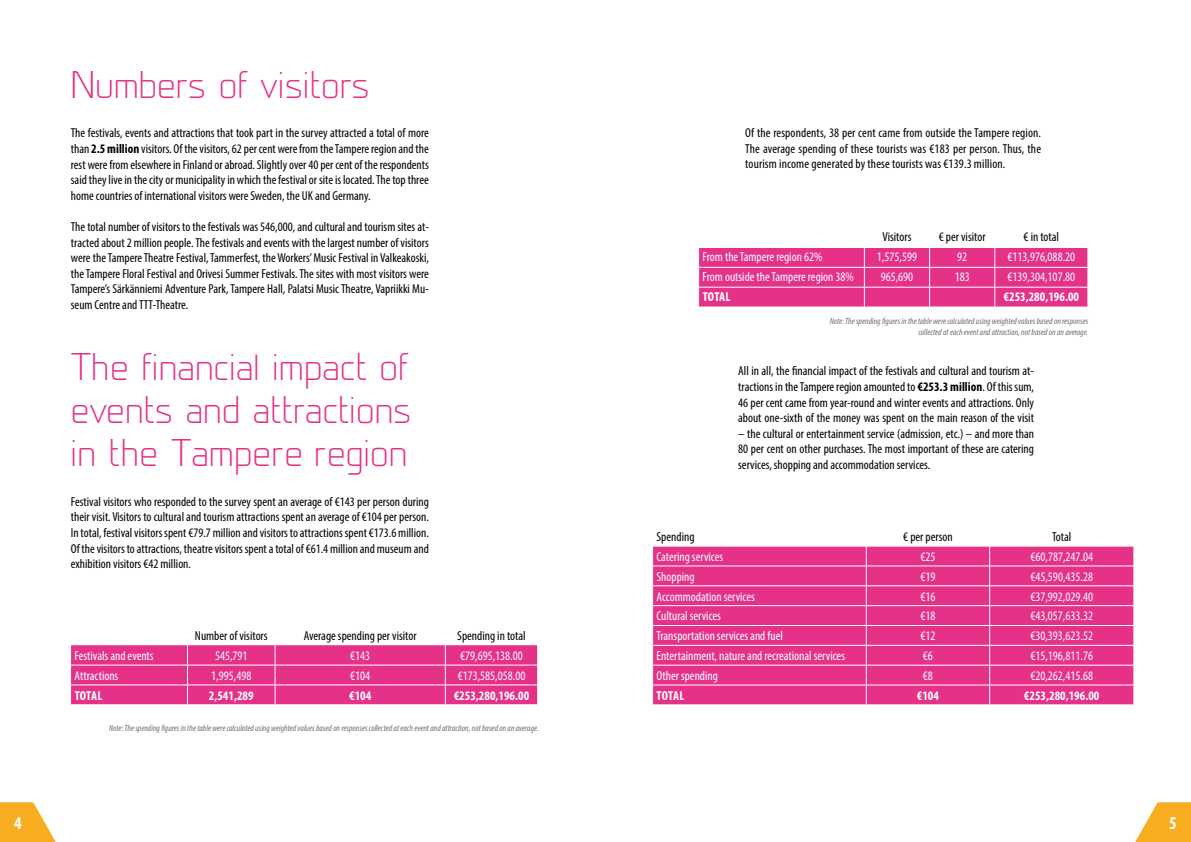
<style>
.page{position:relative;width:1191px;height:842px;background:#fff}
.page>*{position:absolute;margin:0;border:0;box-sizing:border-box;transform-origin:0 0}
.t1{font:300 36px/43.2px "Prime";color:#e53188;text-align:justify}
.t2{font:700 condensed 18px "Myriad Pro";color:#fff}
.t3{font:condensed 13px/15.6px "Myriad Pro";color:#000;text-align:justify}
.t4{font:condensed 13px "Myriad Pro";color:#fff}
.t5{font:700 condensed 13px "Myriad Pro";color:#fff}
.t6{font:italic condensed 9px/10.8px "Myriad Pro";color:#707172;text-align:right}
.s1{font-weight:700}
</style>
<div class="page">
<div style="left:70px;top:645px;width:468px;height:59px;background:#e53188"></div>
<hr style="left:71px;top:665px;width:116px;height:1px;background:#fff">
<hr style="left:187px;top:665px;width:88px;height:1px;background:#fff">
<hr style="left:275px;top:665px;width:170px;height:1px;background:#fff">
<hr style="left:445px;top:665px;width:92px;height:1px;background:#fff">
<hr style="left:71px;top:684px;width:116px;height:1px;background:#fff">
<hr style="left:187px;top:684px;width:88px;height:1px;background:#fff">
<hr style="left:275px;top:684px;width:170px;height:1px;background:#fff">
<hr style="left:445px;top:684px;width:92px;height:1px;background:#fff">
<div style="left:653px;top:547px;width:480px;height:157px;background:#e53188"></div>
<hr style="left:652px;top:566px;width:214px;height:1px;background:#fff">
<hr style="left:866px;top:566px;width:123px;height:1px;background:#fff">
<hr style="left:989px;top:566px;width:145px;height:1px;background:#fff">
<hr style="left:652px;top:585px;width:214px;height:1px;background:#fff">
<hr style="left:866px;top:585px;width:123px;height:1px;background:#fff">
<hr style="left:989px;top:585px;width:145px;height:1px;background:#fff">
<hr style="left:652px;top:605px;width:214px;height:1px;background:#fff">
<hr style="left:866px;top:605px;width:123px;height:1px;background:#fff">
<hr style="left:989px;top:605px;width:145px;height:1px;background:#fff">
<hr style="left:652px;top:625px;width:214px;height:1px;background:#fff">
<hr style="left:866px;top:625px;width:123px;height:1px;background:#fff">
<hr style="left:989px;top:625px;width:145px;height:1px;background:#fff">
<hr style="left:652px;top:645px;width:214px;height:1px;background:#fff">
<hr style="left:866px;top:645px;width:123px;height:1px;background:#fff">
<hr style="left:989px;top:645px;width:145px;height:1px;background:#fff">
<hr style="left:652px;top:665px;width:214px;height:1px;background:#fff">
<hr style="left:866px;top:665px;width:123px;height:1px;background:#fff">
<hr style="left:989px;top:665px;width:145px;height:1px;background:#fff">
<hr style="left:652px;top:685px;width:214px;height:1px;background:#fff">
<svg style="left:652px;top:546px;width:1px;height:140px"></svg>
<hr style="left:866px;top:685px;width:123px;height:1px;background:#fff">
<svg style="left:866px;top:546px;width:1px;height:158px"></svg>
<hr style="left:989px;top:685px;width:145px;height:1px;background:#fff">
<svg style="left:989px;top:546px;width:1px;height:158px"></svg>
<svg style="left:1133px;top:546px;width:1px;height:158px"></svg>
<svg style="left:698px;top:247px;width:390px;height:60px;background:#e63f90"></svg>
<svg style="left:1135px;top:802px;width:56px;height:40px"></svg>
<svg style="left:0;top:802px;width:56px;height:40px"></svg>
<h1 class="t1" style="left:71px;top:64px;width:301px">Numbers of visitors</h1>
<p class="t3" style="left:71px;top:125px;width:359px">The festivals, events and attractions that took part in the survey attracted a total of more than <span class="s1">2.5 million</span> visitors. Of the visitors, 62 per cent were from the Tampere region and the rest were from elsewhere in Finland or abroad. Slightly over 40 per cent of the respondents said they live in the city or municipality in which the festival or site is located. The top three home countries of international visitors were Sweden, the UK and Germany.</p>
<p class="t3" style="left:71px;top:219px;width:359px">The total number of visitors to the festivals was 546,000, and cultural and tourism sites at&shy;tracted about 2 million people. The festivals and events with the largest number of visitors were the Tampere Theatre Festival, Tammerfest, the Workers’ Music Festival in Valkeakoski, the Tampere Floral Festival and Orivesi Summer Festivals. The sites with most visitors were Tampere’s Särkänniemi Adventure Park, Tampere Hall, Palatsi Music Theatre, Vapriikki Mu&shy;seum Centre and TTT-Theatre.</p>
<h1 class="t1" style="left:71px;top:346px;width:342px">The financial impact of events and attractions in the Tampere region</h1>
<p class="t3" style="left:71px;top:494px;width:359px">Festival visitors who responded to the survey spent an average of €143 per person during their visit. Visitors to cultural and tourism attractions spent an average of €104 per person.<br>In total, festival visitors spent €79.7 million and visitors to attractions spent €173.6 million.<br>Of the visitors to attractions, theatre visitors spent a total of €61.4 million and museum and exhibition visitors €42 million.</p>
<p class="t3" style="left:195px;top:628px;width:74px">Number of visitors</p>
<p class="t3" style="left:304px;top:628px;width:114px">Average spending per visitor</p>
<p class="t3" style="left:457px;top:628px;width:70px">Spending in total</p>
<p class="t4" style="left:75px;top:648px;width:81px">Festivals and events</p>
<p class="t4" style="left:215px;top:648px;width:34px">545,791</p>
<p class="t4" style="left:350px;top:648px;width:22px">€143</p>
<p class="t4" style="left:460px;top:648px;width:64px">€79,695,138.00</p>
<p class="t4" style="left:75px;top:668px;width:45px">Attractions</p>
<p class="t4" style="left:211px;top:668px;width:42px">1,995,498</p>
<p class="t4" style="left:350px;top:668px;width:22px">€104</p>
<p class="t4" style="left:458px;top:668px;width:69px">€173,585,058.00</p>
<p class="t5" style="left:75px;top:687px;width:29px">TOTAL</p>
<p class="t5" style="left:209px;top:687px;width:46px">2,541,289</p>
<p class="t5" style="left:349px;top:687px;width:24px">€104</p>
<p class="t5" style="left:454px;top:687px;width:77px">€253,280,196.00</p>
<p class="t6" style="left:109px;top:723px;width:431px">Note: The spending figures in the table were calculated using weighted values based on responses collected at each event and attraction, not based on an average.</p>
<p class="t3" style="left:745px;top:125px;width:297px">Of the respondents, 38 per cent came from outside the Tampere region.<br>The average spending of these tourists was €183 per person. Thus, the tourism income generated by these tourists was €139.3 million.</p>
<p class="t3" style="left:882px;top:229px;width:30px">Visitors</p>
<p class="t3" style="left:939px;top:229px;width:48px">€ per visitor</p>
<p class="t3" style="left:1023px;top:229px;width:37px">€ in total</p>
<p class="t4" style="left:702px;top:249px;width:121px">From the Tampere region 62%</p>
<p class="t4" style="left:877px;top:249px;width:42px">1,575,599</p>
<p class="t4" style="left:957px;top:249px;width:12px">92</p>
<p class="t4" style="left:1007px;top:249px;width:69px">€113,976,088.20</p>
<p class="t4" style="left:702px;top:269px;width:153px">From outside the Tampere region 38%</p>
<p class="t4" style="left:880px;top:269px;width:34px">965,690</p>
<p class="t4" style="left:954px;top:269px;width:17px">183</p>
<p class="t4" style="left:1007px;top:269px;width:69px">€139,304,107.80</p>
<p class="t5" style="left:702px;top:288px;width:29px">TOTAL</p>
<p class="t5" style="left:1003px;top:288px;width:77px">€253,280,196.00</p>
<p class="t6" style="left:829px;top:315px;width:260px">Note: The spending figures in the table were calculated using weighted values based on responses collected at each event and attraction, not based on an average.</p>
<p class="t3" style="left:738px;top:363px;width:297px">All in all, the financial impact of the festivals and cultural and tourism at&shy;tractions in the Tampere region amounted to <span class="s1">€253.3 million</span>. Of this sum, 46 per cent came from year-round and winter events and attractions. Only about one-sixth of the money was spent on the main reason of the visit</p>
<p class="t3" style="left:738px;top:426px;width:297px">– the cultural or entertainment service (admission, etc.) – and more than 80 per cent on other purchases. The most important of these are catering services, shopping and accommodation services.</p>
<p class="t3" style="left:656px;top:529px;width:39px">Spending</p>
<p class="t3" style="left:903px;top:529px;width:51px">€ per person</p>
<p class="t3" style="left:1052px;top:529px;width:21px">Total</p>
<p class="t4" style="left:656px;top:549px;width:68px">Catering services</p>
<p class="t4" style="left:920px;top:549px;width:17px">€25</p>
<p class="t4" style="left:1030px;top:549px;width:64px">€60,787,247.04</p>
<p class="t4" style="left:656px;top:569px;width:40px">Shopping</p>
<p class="t4" style="left:920px;top:569px;width:17px">€19</p>
<p class="t4" style="left:1030px;top:569px;width:64px">€45,590,435.28</p>
<p class="t4" style="left:656px;top:588px;width:100px">Accommodation services</p>
<p class="t4" style="left:920px;top:588px;width:17px">€16</p>
<p class="t4" style="left:1030px;top:588px;width:64px">€37,992,029.40</p>
<p class="t4" style="left:656px;top:608px;width:66px">Cultural services</p>
<p class="t4" style="left:920px;top:608px;width:17px">€18</p>
<p class="t4" style="left:1030px;top:608px;width:64px">€43,057,633.32</p>
<p class="t4" style="left:656px;top:628px;width:128px">Transportation services and fuel</p>
<p class="t4" style="left:920px;top:628px;width:17px">€12</p>
<p class="t4" style="left:1030px;top:628px;width:64px">€30,393,623.52</p>
<p class="t4" style="left:656px;top:648px;width:190px">Entertainment, nature and recreational services</p>
<p class="t4" style="left:923px;top:648px;width:12px">€6</p>
<p class="t4" style="left:1030px;top:648px;width:64px">€15,196,811.76</p>
<p class="t4" style="left:656px;top:668px;width:63px">Other spending</p>
<p class="t4" style="left:923px;top:668px;width:12px">€8</p>
<p class="t4" style="left:1030px;top:668px;width:64px">€20,262,415.68</p>
<p class="t5" style="left:656px;top:687px;width:29px">TOTAL</p>
<p class="t5" style="left:916px;top:687px;width:24px">€104</p>
<p class="t5" style="left:1024px;top:687px;width:77px">€253,280,196.00</p>
<h2 class="t2" style="left:14px;top:812px;width:9px">4</h2>
<h2 class="t2" style="left:1169px;top:812px;width:9px">5</h2>
</div>
